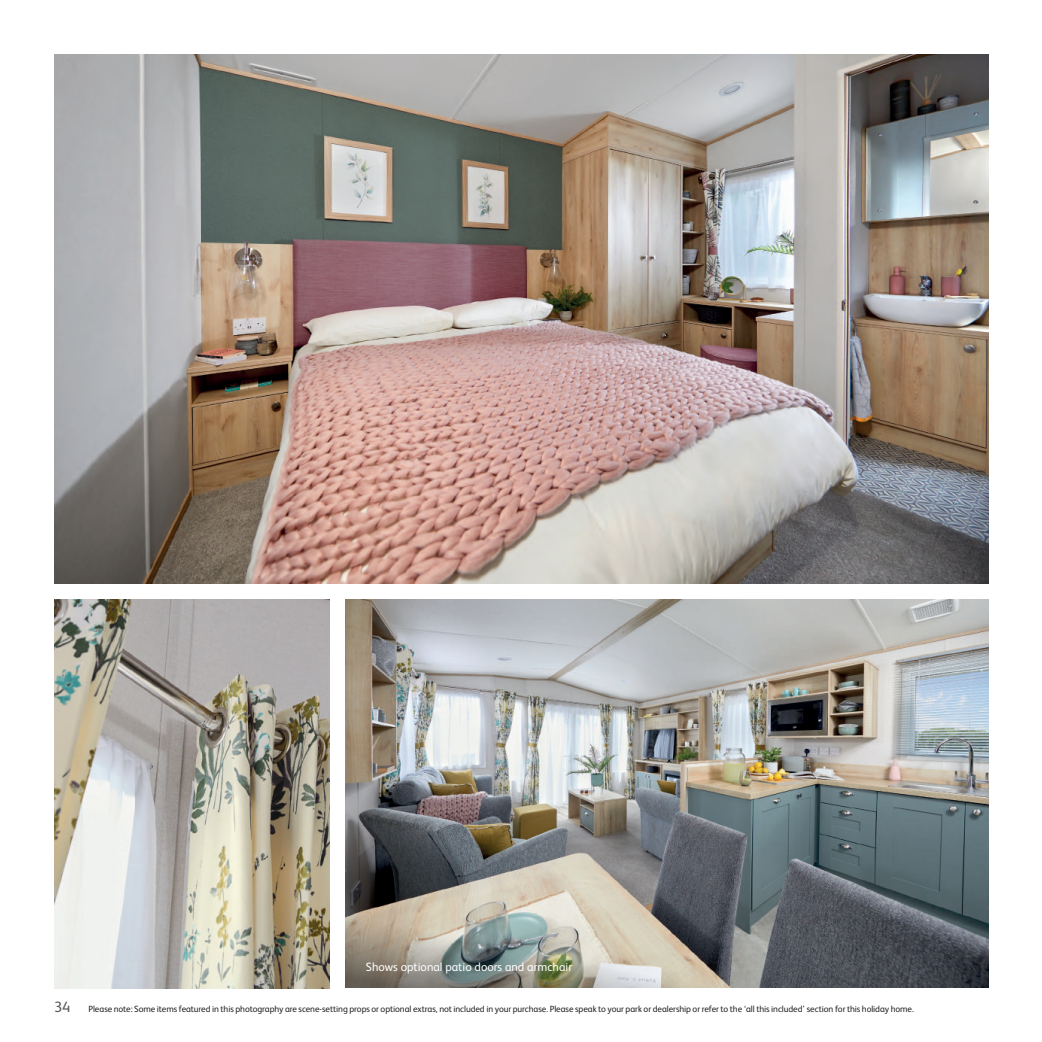
<style>
.page{position:relative;width:1042px;height:1042px;background:#fff}
.page>*{position:absolute;margin:0;border:0;box-sizing:border-box;transform-origin:0 0}
.t1{font:15px "FS Albert";color:#57585a}
.Body_copy_intro_sub{font:12px "FS Albert";color:#fff}
.t2{font:9px "FS Albert";letter-spacing:-.01em;color:#231f20}
</style>
<div class="page">
<img style="left:346px;top:600px;width:642px;height:388px">
<img style="left:54px;top:54px;width:934px;height:529px">
<img style="left:54px;top:600px;width:276px;height:388px">
<img style="left:346px;top:910px;width:389px;height:77px">
<p class="Body_copy_intro_sub" style="left:366px;top:959px;width:208px">Shows optional patio doors and armchair</p>
<p class="t1" style="left:54px;top:997px;width:18px">34</p>
<p class="t2" style="left:88px;top:1003px;width:827px">Please note: Some items featured in this photography are scene-setting props or optional extras, not included in your purchase. Please speak to your park or dealership or refer to the ‘all this included’ section for this holiday home.</p>
</div>
